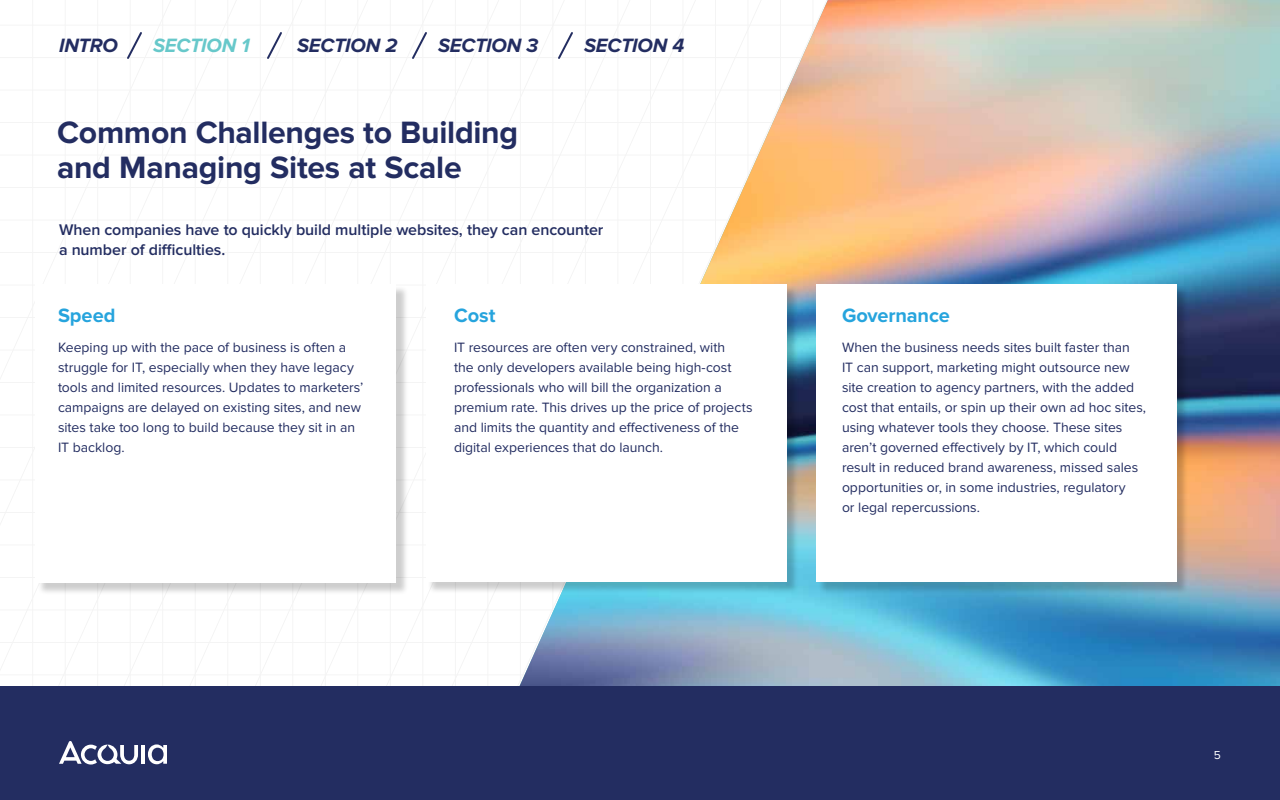
<style>
.page{position:relative;width:1280px;height:800px;background:#fff}
.page>*{position:absolute;margin:0;border:0;box-sizing:border-box;transform-origin:0 0}
.t1{font:700 32px/35px "Proxima Nova";letter-spacing:-.01em;color:#232d61}
.t2{font:italic 700 20px "Proxima Nova";letter-spacing:-.005em;color:#232d61}
.t3{font:700 20px "Proxima Nova";letter-spacing:-.005em;color:#26a4dd}
.t4{font:italic 700 20px "Proxima Nova";letter-spacing:-.005em;color:#67c8ca}
.t5{font:600 16px/20px "Proxima Nova";letter-spacing:-.005em;color:#232d61}
.t6{font:14px/20px "Proxima Nova";color:#232d61}
.t7{font:12px "Proxima Nova";color:#fff}
</style>
<div class="page">
<svg style="left:0;top:7px;width:177px;height:673px"></svg>
<img style="left:516px;top:0;width:764px;height:686px">
<div style="left:37px;top:286px;width:372px;height:310px;background:#000;opacity:.2"></div>
<div style="left:36px;top:284px;width:360px;height:299px;background:#fff"></div>
<div style="left:428px;top:286px;width:371px;height:309px;background:#000;opacity:.2"></div>
<div style="left:426px;top:284px;width:360px;height:298px;background:#fff"></div>
<div style="left:817px;top:286px;width:372px;height:308px;background:#000;opacity:.2"></div>
<div style="left:816px;top:284px;width:360px;height:298px;background:#fff"></div>
<div style="left:0;top:686px;width:1280px;height:114px;background:#232d61"></div>
<hr style="left:142px;top:745px;width:3px;height:19px;background:#fff">
<svg style="left:59px;top:741px;width:79px;height:24px"></svg>
<svg style="left:148px;top:744px;width:19px;height:20px"></svg>
<svg style="left:125px;top:30px;width:19px;height:31px"></svg>
<svg style="left:265px;top:32px;width:19px;height:27px"></svg>
<svg style="left:410px;top:30px;width:19px;height:29px"></svg>
<svg style="left:556px;top:30px;width:19px;height:31px"></svg>
<h2 class="t2" style="left:59px;top:34px;width:60px">INTRO</h2>
<h2 class="t4" style="left:153px;top:34px;width:98px">SECTION 1</h2>
<h2 class="t2" style="left:297px;top:34px;width:102px">SECTION 2</h2>
<h2 class="t2" style="left:438px;top:34px;width:102px">SECTION 3</h2>
<h2 class="t2" style="left:584px;top:34px;width:102px">SECTION 4</h2>
<h1 class="t1" style="left:57px;top:116px;width:463px">Common Challenges to Building and Managing Sites at Scale</h1>
<p class="t5" style="left:59px;top:220px;width:546px">When companies have to quickly build multiple websites, they can encounter a number of difficulties.</p>
<h2 class="t3" style="left:58px;top:304px;width:59px">Speed</h2>
<p class="t6" style="left:58px;top:337px;width:307px">Keeping up with the pace of business is often a struggle for IT, especially when they have legacy tools and limited resources. Updates to marketers’ campaigns are delayed on existing sites, and new sites take too long to build because they sit in an IT backlog.</p>
<h2 class="t3" style="left:454px;top:304px;width:43px">Cost</h2>
<p class="t6" style="left:454px;top:337px;width:300px">IT resources are often very constrained, with<br>the only developers available being high-cost professionals who will bill the organization a premium rate. This drives up the price of projects and limits the quantity and effectiveness of the digital experiences that do launch.</p>
<h2 class="t3" style="left:842px;top:304px;width:109px">Governance</h2>
<p class="t6" style="left:842px;top:337px;width:306px">When the business needs sites built faster than<br>IT can support, marketing might outsource new site creation to agency partners, with the added cost that entails, or spin up their own ad hoc sites, using whatever tools they choose. These sites aren’t governed effectively by IT, which could result in reduced brand awareness, missed sales opportunities or, in some industries, regulatory<br>or legal repercussions.</p>
<p class="t7" style="left:1214px;top:749px;width:9px">9</p>
<p class="t7" style="left:1214px;top:749px;width:9px">5</p>
</div>
